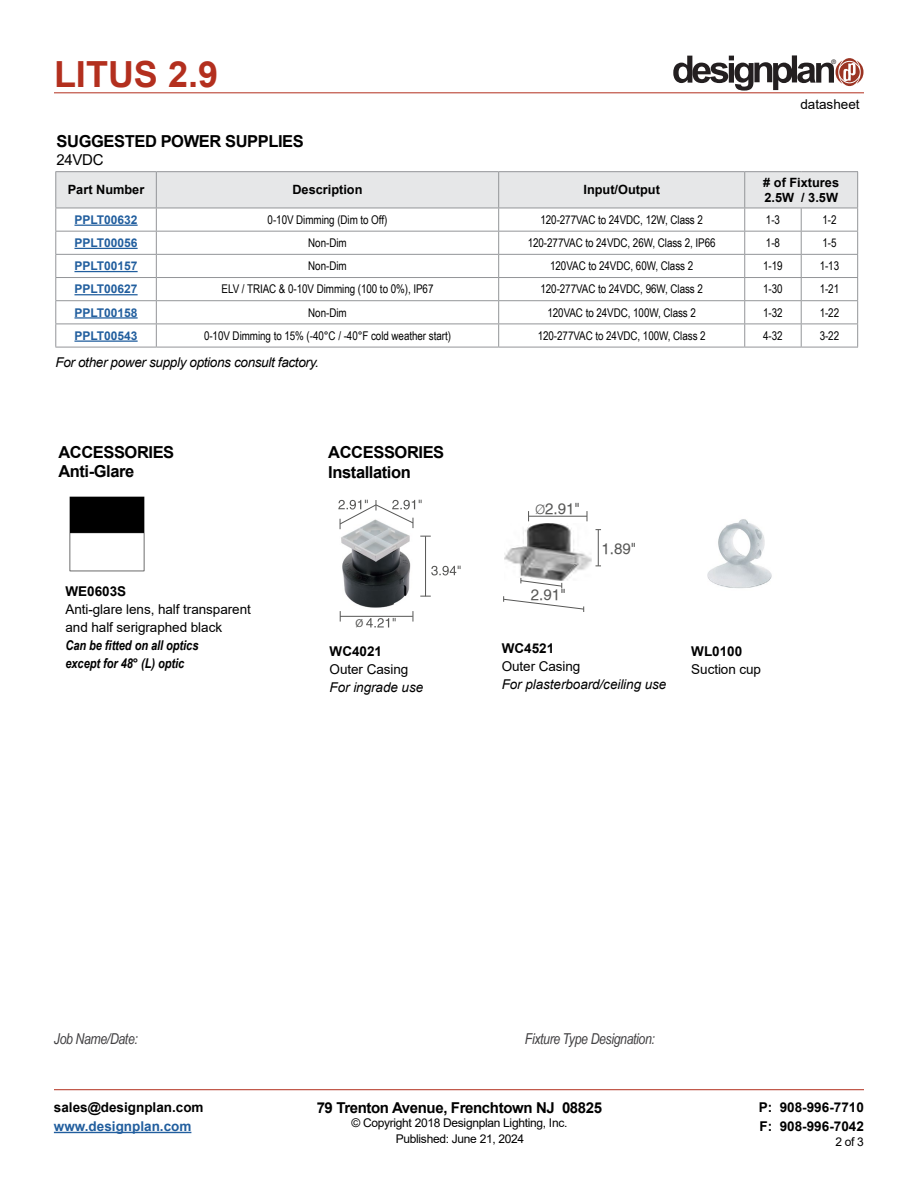
<style>
.page{position:relative;width:918px;height:1188px;background:#fff}
.page>*{position:absolute;margin:0;border:0;box-sizing:border-box;transform-origin:0 0}
.t1{font:700 36px "Arial";color:#b32f1e}
.t2{font:700 16.5px/19.8px "Arial";letter-spacing:-.025em;color:#000}
.t3{font:15.15px "Helvetica";color:#575756}
.t4{font:italic 15px "Arial Narrow";letter-spacing:-.025em;color:#414042}
.t5{font:700 15px "Arial";letter-spacing:-.025em;color:#000}
.t6{font:15px "Arial";letter-spacing:-.025em;color:#000}
.t7{font:13.5px/18px "Arial";letter-spacing:-.005em;color:#000}
.t8{font:700 13.5px/19.5px "Arial";color:#000}
.t9{font:italic 700 13.5px/18px "Arial Narrow";letter-spacing:-.005em;color:#000}
.t10{font:italic 13.5px "Arial";letter-spacing:-.025em;color:#000}
.t11{font:italic 13.5px "Arial";letter-spacing:-.005em;color:#000}
.t12{font:700 13.5px "Arial";color:#215e9e}
.t13{font:700 12.75px/15px "Arial";color:#000}
.t14{font:12px "Arial Narrow";letter-spacing:-.005em;color:#000}
.t15{font:12px "Arial";letter-spacing:-.025em;color:#000}
.t16{font:700 12px "Arial";color:#215e9e}
.t17{font:300 11.4px "Helvetica Neue";color:#575756}
.t18{font:6.3px "Helvetica";color:#231f20}
.s1{font-family:"Helvetica Neue";font-weight:300;font-size:13.05px}
</style>
<div class="page">
<hr style="left:54px;top:93px;width:810px;height:1px;background:#b32f1e">
<hr style="left:54px;top:1089px;width:810px;height:1px;background:#b32f1e">
<hr style="left:54px;top:1132px;width:137px;height:1px;background:#215e9e">
<svg style="left:673px;top:55px;width:190px;height:36px"></svg>
<img style="left:69px;top:496px;width:76px;height:76px">
<img style="left:339px;top:529px;width:92px;height:90px">
<hr style="left:425px;top:536px;width:1px;height:60px;background:#575756">
<hr style="left:340px;top:616px;width:73px;height:1px;background:#575756">
<svg style="left:338px;top:500px;width:84px;height:29px"></svg>
<svg style="left:431px;top:566px;width:30px;height:9px"></svg>
<svg style="left:366px;top:618px;width:30px;height:9px"></svg>
<img style="left:707px;top:519px;width:65px;height:70px">
<hr style="left:55px;top:347px;width:101px;height:1px;background:#939598">
<hr style="left:156px;top:347px;width:343px;height:1px;background:#939598">
<hr style="left:499px;top:347px;width:246px;height:1px;background:#939598">
<hr style="left:745px;top:347px;width:56px;height:1px;background:#939598">
<hr style="left:801px;top:347px;width:57px;height:1px;background:#939598">
<svg style="left:55px;top:172px;width:803px;height:175px"></svg>
<hr style="left:55px;top:171px;width:101px;height:1px;background:#939598">
<hr style="left:55px;top:172px;width:1px;height:36px;background:#939598">
<hr style="left:156px;top:171px;width:343px;height:1px;background:#939598">
<hr style="left:499px;top:171px;width:246px;height:1px;background:#939598">
<hr style="left:745px;top:171px;width:56px;height:1px;background:#939598">
<hr style="left:801px;top:171px;width:57px;height:1px;background:#939598">
<hr style="left:857px;top:172px;width:1px;height:36px;background:#939598">
<hr style="left:74px;top:225px;width:64px;height:1px;background:#215e9e">
<hr style="left:74px;top:248px;width:64px;height:1px;background:#215e9e">
<hr style="left:74px;top:271px;width:64px;height:1px;background:#215e9e">
<hr style="left:74px;top:294px;width:64px;height:1px;background:#215e9e">
<hr style="left:74px;top:317px;width:64px;height:2px;background:#215e9e">
<hr style="left:74px;top:341px;width:64px;height:1px;background:#215e9e">
<img style="left:505px;top:523px;width:87px;height:58px">
<svg style="left:520px;top:578px;width:42px;height:10px"></svg>
<hr style="left:598px;top:530px;width:1px;height:36px;background:#575756">
<hr style="left:529px;top:516px;width:58px;height:1px;background:#575756">
<svg style="left:503px;top:596px;width:81px;height:16px"></svg>
<h1 class="t1" style="left:54px;top:49px;width:166px">LITUS 2.9</h1>
<p class="t18" style="left:832px;top:58px;width:6px">®</p>
<p class="t7" style="left:800px;top:96px;width:61px">datasheet</p>
<h2 class="t2" style="left:57px;top:132px;width:249px">SUGGESTED POWER SUPPLIES</h2>
<p class="t6" style="left:57px;top:150px;width:48px">24VDC</p>
<p class="t13" style="left:68px;top:183px;width:78px">Part Number</p>
<p class="t13" style="left:292px;top:183px;width:72px">Description</p>
<p class="t13" style="left:583px;top:183px;width:78px">Input/Output</p>
<p class="t13" style="left:763px;top:175px;width:77px"># of Fixtures<br>2.5W / 3.5W</p>
<p class="t16" style="left:74px;top:211px;width:65px">PPLT00632</p>
<p class="t14" style="left:268px;top:211px;width:121px">0-10V Dimming (Dim to Off)</p>
<p class="t14" style="left:540px;top:211px;width:164px">120-277VAC to 24VDC, 12W, Class 2</p>
<p class="t14" style="left:766px;top:211px;width:16px">1-3</p>
<p class="t14" style="left:822px;top:211px;width:16px">1-2</p>
<p class="t16" style="left:74px;top:234px;width:65px">PPLT00056</p>
<p class="t14" style="left:308px;top:234px;width:40px">Non-Dim</p>
<p class="t14" style="left:528px;top:234px;width:189px">120-277VAC to 24VDC, 26W, Class 2, IP66</p>
<p class="t14" style="left:766px;top:234px;width:16px">1-8</p>
<p class="t14" style="left:822px;top:234px;width:16px">1-5</p>
<p class="t16" style="left:74px;top:258px;width:65px">PPLT00157</p>
<p class="t14" style="left:308px;top:257px;width:40px">Non-Dim</p>
<p class="t14" style="left:550px;top:257px;width:145px">120VAC to 24VDC, 60W, Class 2</p>
<p class="t14" style="left:763px;top:257px;width:21px">1-19</p>
<p class="t14" style="left:820px;top:257px;width:21px">1-13</p>
<p class="t16" style="left:74px;top:281px;width:65px">PPLT00627</p>
<p class="t14" style="left:222px;top:280px;width:213px">ELV / TRIAC &amp; 0-10V Dimming (100 to 0%), IP67</p>
<p class="t14" style="left:540px;top:280px;width:164px">120-277VAC to 24VDC, 96W, Class 2</p>
<p class="t14" style="left:763px;top:280px;width:21px">1-30</p>
<p class="t14" style="left:820px;top:280px;width:21px">1-21</p>
<p class="t16" style="left:74px;top:304px;width:65px">PPLT00158</p>
<p class="t14" style="left:308px;top:304px;width:40px">Non-Dim</p>
<p class="t14" style="left:547px;top:304px;width:150px">120VAC to 24VDC, 100W, Class 2</p>
<p class="t14" style="left:763px;top:304px;width:21px">1-32</p>
<p class="t14" style="left:820px;top:304px;width:21px">1-22</p>
<p class="t16" style="left:74px;top:327px;width:65px">PPLT00543</p>
<p class="t14" style="left:204px;top:327px;width:248px">0-10V Dimming to 15% (-40°C / -40°F cold weather start)</p>
<p class="t14" style="left:538px;top:327px;width:169px">120-277VAC to 24VDC, 100W, Class 2</p>
<p class="t14" style="left:763px;top:327px;width:21px">4-32</p>
<p class="t14" style="left:820px;top:327px;width:21px">3-22</p>
<p class="t10" style="left:56px;top:353px;width:265px">For other power supply options consult factory.</p>
<h2 class="t2" style="left:58px;top:442px;width:117px">ACCESSORIES<br>Anti-Glare</h2>
<p class="t8" style="left:65px;top:582px;width:62px">WE0603S</p>
<p class="t7" style="left:65px;top:600px;width:187px">Anti-glare lens, half transparent and half serigraphed black</p>
<p class="t9" style="left:65px;top:636px;width:135px">Can be fitted on all optics except for 48° (L) optic</p>
<h2 class="t2" style="left:328px;top:442px;width:117px">ACCESSORIES<br>Installation</h2>
<p class="t17" style="left:355px;top:617px;width:9px">Ø</p>
<p class="t8" style="left:330px;top:642px;width:54px">WC4021</p>
<p class="t7" style="left:330px;top:661px;width:80px">Outer Casing</p>
<p class="t11" style="left:330px;top:679px;width:95px">For ingrade use</p>
<p class="t3" style="left:536px;top:500px;width:46px"><span class="s1">Ø</span>2.91"</p>
<p class="t3" style="left:531px;top:586px;width:36px">2.91"</p>
<p class="t3" style="left:601px;top:540px;width:36px">1.89"</p>
<p class="t8" style="left:502px;top:639px;width:54px">WC4521</p>
<p class="t7" style="left:502px;top:657px;width:80px">Outer Casing</p>
<p class="t11" style="left:502px;top:676px;width:166px">For plasterboard/ceiling use</p>
<p class="t8" style="left:691px;top:642px;width:53px">WL0100</p>
<p class="t7" style="left:691px;top:661px;width:71px">Suction cup</p>
<p class="t4" style="left:54px;top:1028px;width:85px">Job Name/Date:</p>
<p class="t4" style="left:525px;top:1029px;width:132px">Fixture Type Designation:</p>
<p class="t8" style="left:54px;top:1097px;width:151px">sales@designplan.com</p>
<p class="t12" style="left:54px;top:1117px;width:139px">www.designplan.com</p>
<p class="t5" style="left:317px;top:1097px;width:287px">79 Trenton Avenue, Frenchtown NJ 08825</p>
<p class="t15" style="left:351px;top:1115px;width:217px">© Copyright 2018 Designplan Lighting, Inc.</p>
<p class="t8" style="left:759px;top:1097px;width:107px">P: 908-996-7710<br>F: 908-996-7042</p>
<p class="t15" style="left:396px;top:1130px;width:130px">Published: June 21, 2024</p>
<p class="t15" style="left:835px;top:1133px;width:30px">2 of 3</p>
</div>
